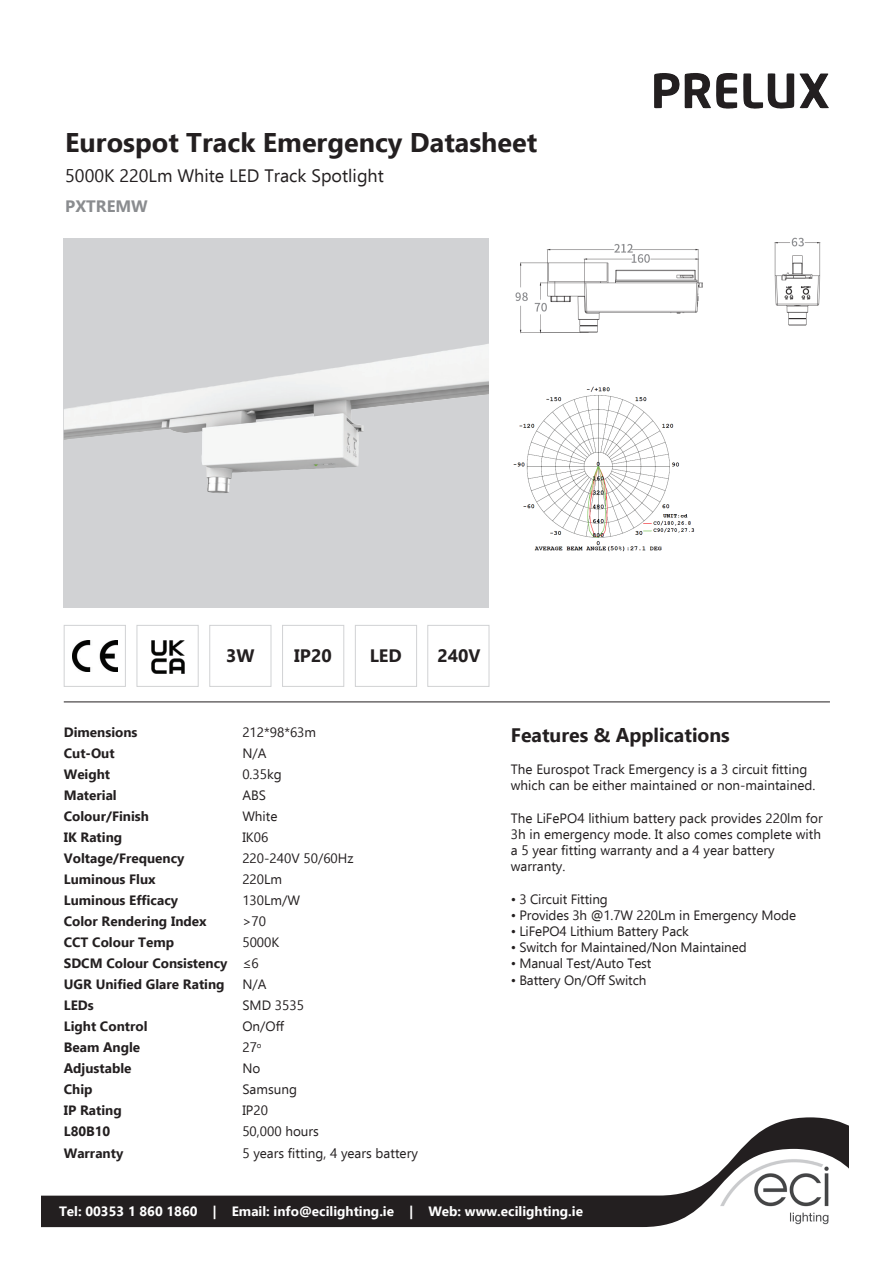
<style>
.page{position:relative;width:893px;height:1263px;background:#fff}
.page>*{position:absolute;margin:0;border:0;box-sizing:border-box;transform-origin:0 0}
.t1{font:700 27px "Ebrima";color:#231f20}
.t2{font:700 19.5px "Ebrima";color:#231f20}
.t3{font:18px "Ebrima";color:#231f20}
.t4{font:700 18px "Ebrima";color:#231f20}
.t5{font:700 16.5px "Ebrima";color:#8a8c8f}
.t6{font:13.5px/16.2px "Ebrima";color:#231f20}
.t7{font:700 13.5px/21px "Ebrima";color:#231f20}
.t8{font:700 13.5px "Ebrima";color:#fff}
.s1{font-weight:400}
</style>
<div class="page">
<div style="left:64px;top:238px;width:425px;height:370px;background:#d1d2d4"></div>
<hr style="left:64px;top:701px;width:766px;height:1px;background:#231f20">
<div style="left:64px;top:625px;width:62px;height:62px;border:1px solid #d1d2d4"></div>
<div style="left:137px;top:625px;width:62px;height:62px;border:1px solid #d1d2d4"></div>
<div style="left:209px;top:625px;width:62px;height:62px;border:1px solid #d1d2d4"></div>
<div style="left:282px;top:625px;width:62px;height:62px;border:1px solid #d1d2d4"></div>
<div style="left:355px;top:625px;width:62px;height:62px;border:1px solid #d1d2d4"></div>
<img style="left:72px;top:640px;width:45px;height:31px">
<img style="left:151px;top:640px;width:34px;height:34px">
<div style="left:427px;top:625px;width:62px;height:62px;border:1px solid #d1d2d4"></div>
<img style="left:654px;top:73px;width:141px;height:36px">
<svg style="left:741px;top:1117px;width:108px;height:32px;fill:#231f20"></svg>
<svg style="left:41px;top:1149px;width:808px;height:79px"></svg>
<div style="left:55px;top:1201px;width:532px;height:22px;background:#231f20"></div>
<img style="left:719px;top:1158px;width:112px;height:68px">
<img style="left:64px;top:348px;width:397px;height:145px">
<img style="left:515px;top:237px;width:306px;height:97px">
<img style="left:513px;top:386px;width:182px;height:166px">
<h1 class="t1" style="left:65px;top:121px;width:473px">Eurospot Track Emergency Datasheet</h1>
<h3 class="t3" style="left:65px;top:163px;width:320px">5000K 220Lm White LED Track Spotlight</h3>
<p class="t5" style="left:65px;top:193px;width:84px">PXTREMW</p>
<h3 class="t4" style="left:226px;top:641px;width:30px">3W</h3>
<h3 class="t4" style="left:294px;top:641px;width:39px">IP20</h3>
<h3 class="t4" style="left:370px;top:641px;width:34px">LED</h3>
<h3 class="t4" style="left:438px;top:641px;width:45px">240V</h3>
<p class="t7" style="left:64px;top:721px;width:75px">Dimensions</p>
<p class="t6" style="left:242px;top:724px;width:75px">212*98*63m</p>
<p class="t7" style="left:64px;top:742px;width:52px">Cut-Out</p>
<p class="t6" style="left:242px;top:745px;width:26px">N/A</p>
<p class="t7" style="left:64px;top:763px;width:48px">Weight</p>
<p class="t6" style="left:242px;top:766px;width:41px">0.35kg</p>
<p class="t7" style="left:64px;top:784px;width:55px">Material</p>
<p class="t6" style="left:242px;top:787px;width:25px">ABS</p>
<p class="t7" style="left:64px;top:805px;width:87px">Colour/Finish</p>
<p class="t6" style="left:242px;top:808px;width:37px">White</p>
<p class="t7" style="left:64px;top:826px;width:60px">IK Rating</p>
<p class="t6" style="left:242px;top:829px;width:27px">IK06</p>
<p class="t7" style="left:64px;top:847px;width:122px">Voltage/Frequency</p>
<p class="t6" style="left:242px;top:850px;width:113px">220-240V 50/60Hz</p>
<p class="t7" style="left:64px;top:868px;width:93px">Luminous Flux</p>
<p class="t6" style="left:242px;top:871px;width:41px">220Lm</p>
<p class="t7" style="left:64px;top:889px;width:116px">Luminous Efficacy</p>
<p class="t6" style="left:242px;top:892px;width:59px">130Lm/W</p>
<p class="t7" style="left:64px;top:910px;width:144px">Color Rendering Index</p>
<p class="t6" style="left:242px;top:913px;width:25px">&gt;70</p>
<p class="t7" style="left:64px;top:931px;width:112px">CCT Colour Temp</p>
<p class="t7" style="left:64px;top:931px;width:217px;text-indent:179px"><span class="s1">5000K<br></span>SDCM Colour Consistency <span class="s1">≤6<br></span>UGR Unified Glare Rating</p>
<p class="t6" style="left:242px;top:976px;width:26px">N/A</p>
<p class="t7" style="left:64px;top:994px;width:31px">LEDs</p>
<p class="t6" style="left:242px;top:997px;width:63px">SMD 3535</p>
<p class="t7" style="left:64px;top:1015px;width:85px">Light Control</p>
<p class="t6" style="left:242px;top:1018px;width:43px">On/Off</p>
<p class="t7" style="left:64px;top:1036px;width:78px">Beam Angle</p>
<p class="t6" style="left:242px;top:1039px;width:21px">27<sup>o</sup></p>
<p class="t7" style="left:64px;top:1057px;width:69px">Adjustable</p>
<p class="t6" style="left:242px;top:1060px;width:20px">No</p>
<p class="t7" style="left:64px;top:1078px;width:30px">Chip</p>
<p class="t6" style="left:242px;top:1081px;width:56px">Samsung</p>
<p class="t7" style="left:64px;top:1099px;width:59px">IP Rating</p>
<p class="t6" style="left:242px;top:1102px;width:27px">IP20</p>
<p class="t7" style="left:64px;top:1120px;width:48px">L80B10</p>
<p class="t6" style="left:242px;top:1123px;width:78px">50,000 hours</p>
<p class="t7" style="left:64px;top:1141px;width:61px">Warranty</p>
<p class="t6" style="left:242px;top:1144px;width:177px">5 years fitting, 4 years battery</p>
<h2 class="t2" style="left:511px;top:719px;width:221px">Features &amp; Applications</h2>
<p class="t6" style="left:511px;top:761px;width:306px">The Eurospot Track Emergency is a 3 circuit fitting which can be either maintained or non-maintained.</p>
<p class="t6" style="left:511px;top:809px;width:313px">The LiFePO4 lithium battery pack provides 220lm for 3h in emergency mode. It also comes complete with a 5 year fitting warranty and a 4 year battery warranty.</p>
<p class="t6" style="left:511px;top:890px;width:98px">• 3 Circuit Fitting</p>
<p class="t6" style="left:511px;top:906px;width:287px">• Provides 3h @1.7W 220Lm in Emergency Mode</p>
<p class="t6" style="left:511px;top:923px;width:180px">• LiFePO4 Lithium Battery Pack</p>
<p class="t6" style="left:511px;top:939px;width:237px">• Switch for Maintained/Non Maintained</p>
<p class="t6" style="left:511px;top:955px;width:142px">• Manual Test/Auto Test</p>
<p class="t6" style="left:511px;top:971px;width:137px">• Battery On/Off Switch</p>
<p class="t8" style="left:59px;top:1200px;width:526px">Tel: 00353 1 860 1860 | Email: info@ecilighting.ie | Web: www.ecilighting.ie</p>
</div>
